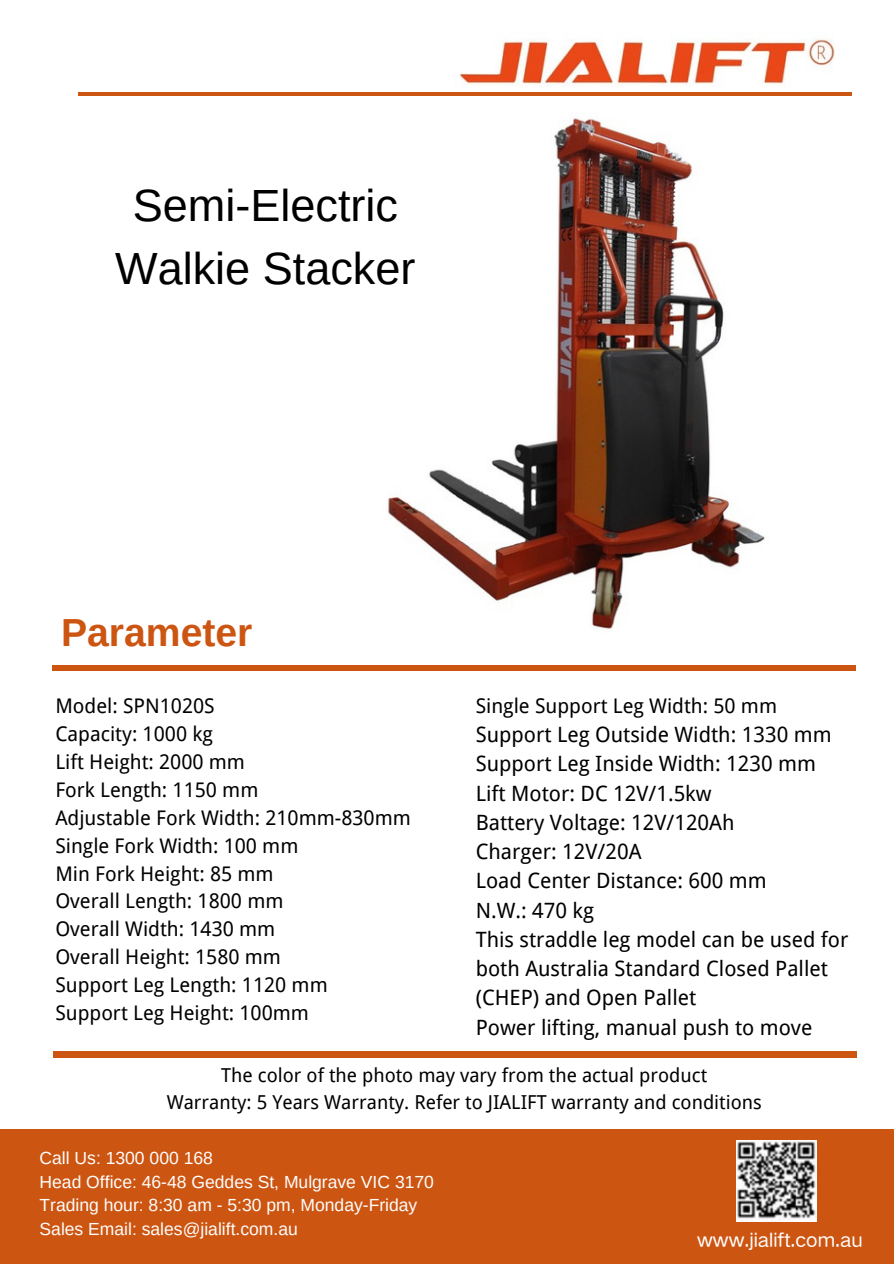
<style>
.page{position:relative;width:894px;height:1264px;background:#fff}
.page>*{position:absolute;margin:0;border:0;box-sizing:border-box;transform-origin:0 0}
.t1{font:45px "Arimo";color:#000}
.t2{font:700 39.15px "Arimo";color:#cd5512}
.t3{font:21.15px/29.2px "Wen Quan Yi Micro Hei";color:#000}
.t4{font:20.1px "Wen Quan Yi Micro Hei";color:#000}
.t5{font:19.2px "Wen Quan Yi Micro Hei";color:#000}
.t6{font:18.9px "HY Qi Hei EES";color:#fff}
.t7{font:17.55px "Arimo";color:#fefefd}
</style>
<div class="page">
<div style="left:0;top:1129px;width:893px;height:134px;background:#cd5512"></div>
<img style="left:459px;top:39px;width:375px;height:48px">
<div style="left:54px;top:1051px;width:802px;height:6px;background:#cd5512"></div>
<img style="left:736px;top:1140px;width:79px;height:81px">
<div style="left:52px;top:665px;width:803px;height:6px;background:#cd5512"></div>
<hr style="left:77px;top:92px;width:774px;height:4px;background:#cd5512">
<img style="left:388px;top:118px;width:377px;height:511px">
<p class="t1" style="left:133px;top:181px;width:267px">Semi-Electric</p>
<p class="t1" style="left:115px;top:244px;width:302px">Walkie Stacker</p>
<p class="t2" style="left:61px;top:610px;width:193px">Parameter</p>
<p class="t4" style="left:55px;top:694px;width:161px">Model: SPN1020S</p>
<p class="t4" style="left:55px;top:722px;width:159px">Capacity: 1000 kg</p>
<p class="t4" style="left:55px;top:750px;width:191px">Lift Height: 2000 mm</p>
<p class="t4" style="left:55px;top:778px;width:204px">Fork Length: 1150 mm</p>
<p class="t4" style="left:55px;top:805px;width:357px">Adjustable Fork Width: 210mm-830mm</p>
<p class="t4" style="left:55px;top:833px;width:244px">Single Fork Width: 100 mm</p>
<p class="t4" style="left:55px;top:861px;width:220px">Min Fork Height: 85 mm</p>
<p class="t4" style="left:55px;top:889px;width:229px">Overall Length: 1800 mm</p>
<p class="t4" style="left:55px;top:917px;width:221px">Overall Width: 1430 mm</p>
<p class="t4" style="left:55px;top:945px;width:227px">Overall Height: 1580 mm</p>
<p class="t4" style="left:55px;top:973px;width:274px">Support Leg Length: 1120 mm</p>
<p class="t4" style="left:55px;top:1001px;width:255px">Support Leg Height: 100mm</p>
<p class="t4" style="left:475px;top:694px;width:303px">Single Support Leg Width: 50 mm</p>
<p class="t3" style="left:475px;top:720px;width:357px">Support Leg Outside Width: 1330 mm</p>
<p class="t3" style="left:475px;top:749px;width:341px">Support Leg Inside Width: 1230 mm</p>
<p class="t3" style="left:475px;top:778px;width:237px">Lift Motor: DC 12V/1.5kw</p>
<p class="t3" style="left:475px;top:808px;width:260px">Battery Voltage: 12V/120Ah</p>
<p class="t3" style="left:475px;top:837px;width:167px">Charger: 12V/20A</p>
<p class="t3" style="left:475px;top:866px;width:292px">Load Center Distance: 600 mm</p>
<p class="t3" style="left:475px;top:895px;width:120px">N.W.: 470 kg</p>
<p class="t3" style="left:475px;top:924px;width:374px">This straddle leg model can be used for both Australia Standard Closed Pallet (CHEP) and Open Pallet</p>
<p class="t3" style="left:475px;top:1012px;width:338px">Power lifting, manual push to move</p>
<p class="t5" style="left:221px;top:1063px;width:487px">The color of the photo may vary from the actual product</p>
<p class="t5" style="left:167px;top:1090px;width:596px">Warranty: 5 Years Warranty. Refer to JIALIFT warranty and conditions</p>
<p class="t7" style="left:40px;top:1148px;width:175px">Call Us: 1300 000 168</p>
<p class="t7" style="left:40px;top:1171px;width:396px">Head Office: 46-48 Geddes St, Mulgrave VIC 3170</p>
<p class="t7" style="left:40px;top:1195px;width:379px">Trading hour: 8:30 am - 5:30 pm, Monday-Friday</p>
<p class="t7" style="left:40px;top:1219px;width:260px">Sales Email: sales@jialift.com.au</p>
<p class="t6" style="left:697px;top:1228px;width:167px">www.jialift.com.au</p>
</div>
